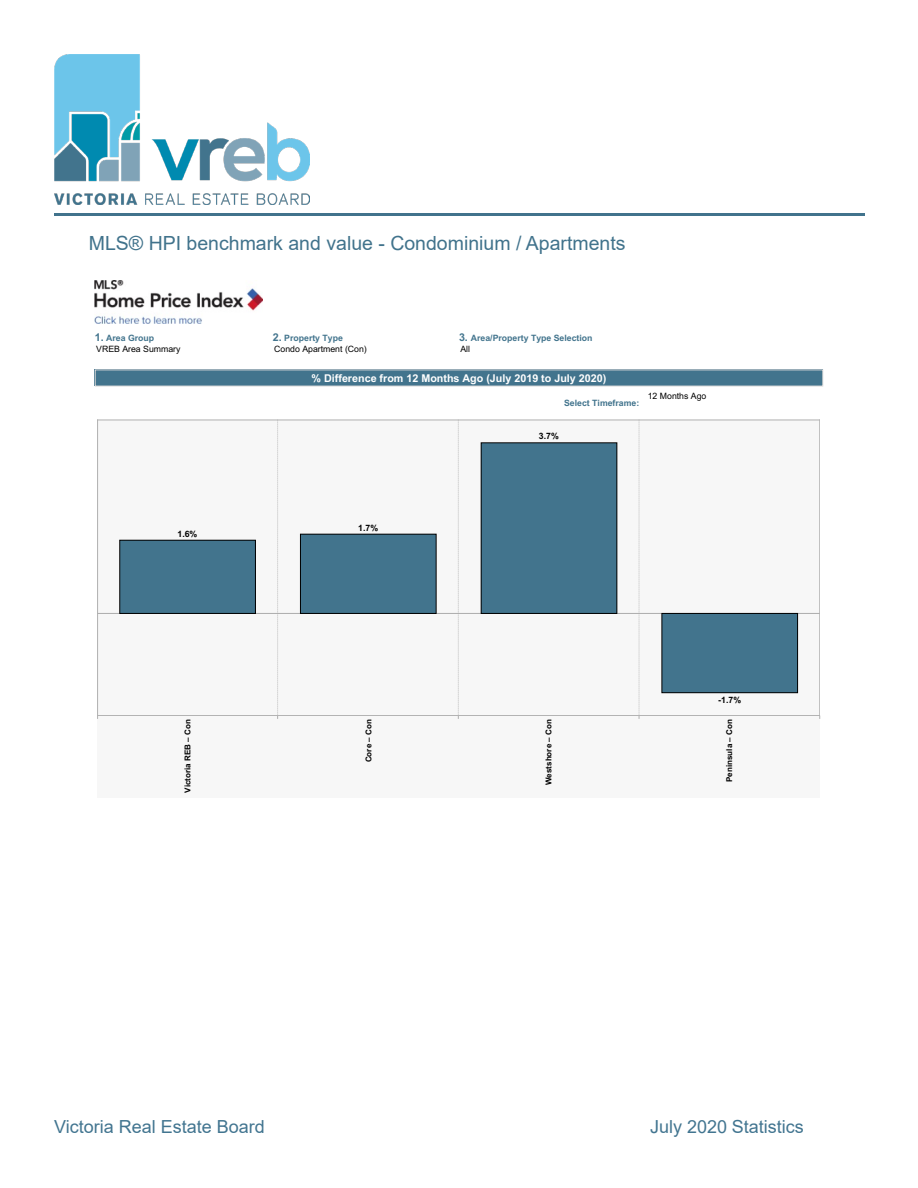
<style>
.page{position:relative;width:918px;height:1188px;background:#fff}
.page>*{position:absolute;margin:0;border:0;box-sizing:border-box;transform-origin:0 0}
.t1{font:19.5px "Arial";color:#41738c}
.t2{font:18px "Arial";color:#427590}
.t3{font:700 10.8px "Arial";color:#fff}
.t4{font:8.7px/10.8px "Arial";color:#000}
.t5{font:700 8.7px/10.8px "Arial";color:#42748d}
.t6{font:700 8.7px "Arial";color:#000}
.t7{font:700 8.1px "Arial";color:#000}
.s1{font-weight:700;font-size:10.8px;color:#42748d}
.s2{font-weight:700;color:#42748d}
.s3{font-size:10.8px}
.s4{font-weight:400;color:#000}
</style>
<div class="page">
<hr style="left:54px;top:214px;width:811px;height:2px;background:#41738c">
<img style="left:95px;top:280px;width:168px;height:44px">
<div style="left:95px;top:370px;width:728px;height:16px;background:#42748d"></div>
<div style="left:98px;top:420px;width:722px;height:377px;background:#f7f7f7"></div>
<svg style="left:277px;top:421px;width:1px;height:298px"></svg>
<svg style="left:458px;top:421px;width:1px;height:298px"></svg>
<svg style="left:639px;top:421px;width:1px;height:298px"></svg>
<hr style="left:98px;top:613px;width:722px;height:1px;background:#acacac">
<div style="left:662px;top:613px;width:136px;height:80px;background:#42748d"></div>
<div style="left:662px;top:613px;width:136px;height:80px;border:1px solid #000"></div>
<div style="left:481px;top:443px;width:136px;height:170px;background:#42748d"></div>
<div style="left:481px;top:442px;width:136px;height:172px;border:1px solid #000"></div>
<div style="left:300px;top:534px;width:136px;height:79px;background:#42748d"></div>
<div style="left:300px;top:534px;width:136px;height:80px;border:1px solid #000"></div>
<div style="left:120px;top:540px;width:135px;height:73px;background:#42748d"></div>
<div style="left:119px;top:540px;width:137px;height:74px;border:1px solid #000"></div>
<hr style="left:98px;top:420px;width:1px;height:296px;background:#b0b0b0">
<hr style="left:819px;top:420px;width:1px;height:296px;background:#b0b0b0">
<hr style="left:98px;top:420px;width:722px;height:1px;background:#b0b0b0">
<hr style="left:98px;top:715px;width:722px;height:1px;background:#b0b0b0">
<img style="left:54px;top:54px;width:256px;height:151px">
<p class="t1" style="left:89px;top:229px;width:538px">MLS® HPI benchmark and value - Condominium / Apartments</p>
<p class="t4" style="left:95px;top:334px;width:87px"><span class="s1">1.</span> <span class="s2">Area Group<br></span>VREB Area Summary</p>
<p class="t5" style="left:459px;top:334px;width:135px"><span class="s3">3.</span> Area/Property Type Selection<br><span class="s4">All</span></p>
<p class="t4" style="left:273px;top:334px;width:95px"><span class="s1">2.</span> <span class="s2">Property Type<br></span>Condo Apartment (Con)</p>
<p class="t3" style="left:312px;top:374px;width:296px">% Difference from 12 Months Ago (July 2019 to July 2020)</p>
<p class="t5" style="left:564px;top:398px;width:77px">Select Timeframe:</p>
<p class="t4" style="left:648px;top:391px;width:60px">12 Months Ago</p>
<p class="t6" style="left:539px;top:433px;width:21px">3.7%</p>
<p class="t6" style="left:178px;top:531px;width:21px">1.6%</p>
<p class="t6" style="left:358px;top:524px;width:21px">1.7%</p>
<p class="t6" style="left:718px;top:696px;width:24px">-1.7%</p>
<p class="t7" style="left:185px;top:793px;width:75px;rotate:-90deg">Victoria REB – Con</p>
<p class="t7" style="left:365px;top:762px;width:44px;rotate:-90deg">Core – Con</p>
<p class="t7" style="left:545px;top:785px;width:67px;rotate:-90deg">Westshore – Con</p>
<p class="t7" style="left:726px;top:782px;width:64px;rotate:-90deg">Peninsula – Con</p>
<p class="t2" style="left:54px;top:1115px;width:212px">Victoria Real Estate Board</p>
<p class="t2" style="left:650px;top:1115px;width:155px">July 2020 Statistics</p>
</div>
